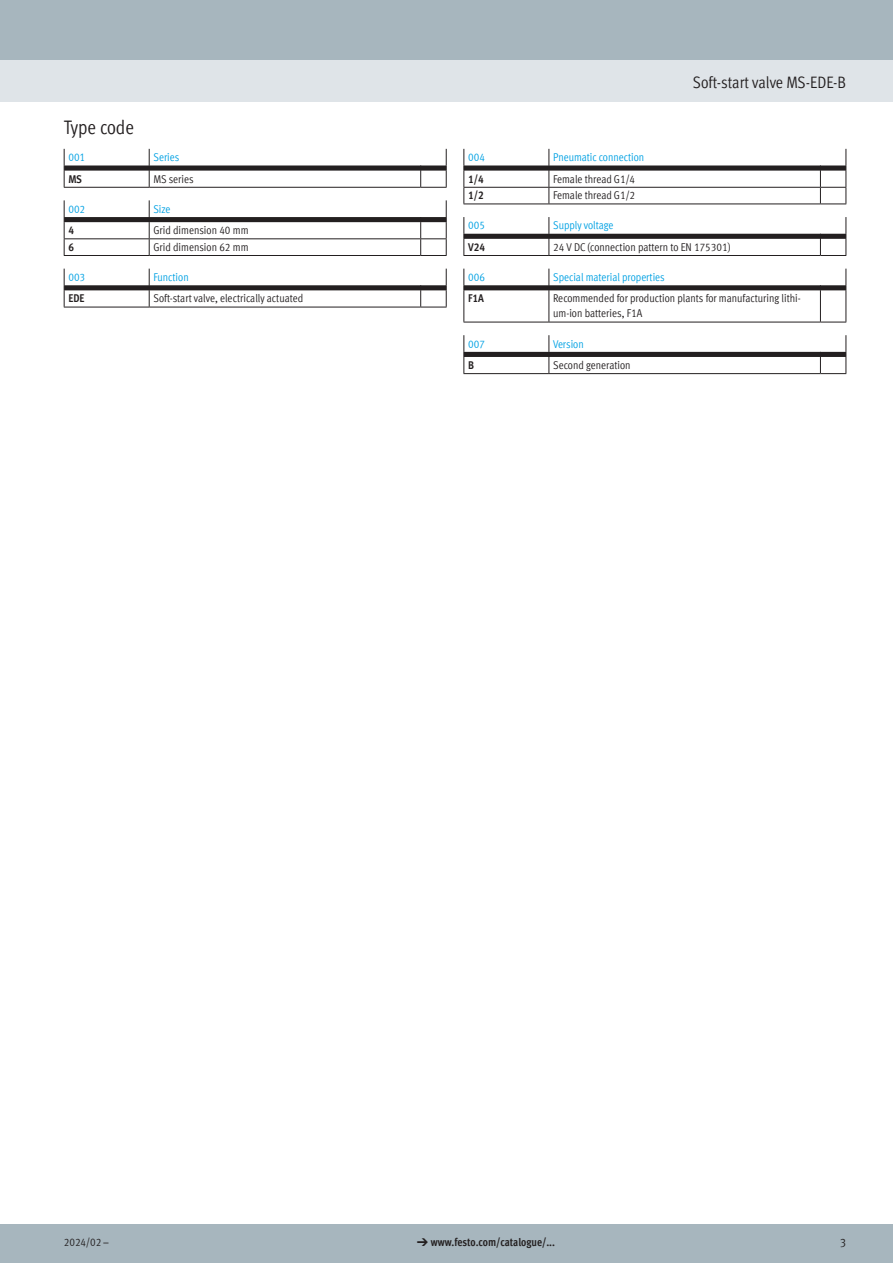
<style>
.page{position:relative;width:893px;height:1263px;background:#fff}
.page>*{position:absolute;margin:0;border:0;box-sizing:border-box;transform-origin:0 0}
.t1{font:condensed 19.5px "Festo";color:#231f20}
.t2{font:condensed 16.5px "Festo";color:#231f20}
.t3{font:condensed 12.75px "Festo";color:#231f20}
.FES_tab_regular{font:condensed 11.25px/15px "Festo";color:#231f20}
.FES_tab_head_2{font:condensed 11.25px "Festo";color:#00a1e3}
.FES_type_code{font:700 condensed 11.25px "Festo";color:#231f20}
.s1{font-family:"Meto Pict 182";font-weight:400;font-stretch:normal}
</style>
<div class="page">
<div style="left:0;top:1225px;width:893px;height:38px;background:#a7b6be"></div>
<div style="left:0;top:60px;width:893px;height:42px;background:#dfe4e8"></div>
<div style="left:0;top:0;width:893px;height:60px;background:#a7b6be"></div>
<svg style="left:64px;top:149px;width:383px;height:39px"></svg>
<svg style="left:64px;top:200px;width:383px;height:56px"></svg>
<svg style="left:64px;top:269px;width:383px;height:39px"></svg>
<svg style="left:463px;top:149px;width:384px;height:56px"></svg>
<svg style="left:463px;top:217px;width:384px;height:39px"></svg>
<svg style="left:463px;top:269px;width:384px;height:21px"></svg>
<hr style="left:463px;top:290px;width:1px;height:32px;background:#231f20">
<hr style="left:463px;top:322px;width:86px;height:1px;background:#231f20">
<hr style="left:549px;top:290px;width:1px;height:32px;background:#231f20">
<hr style="left:549px;top:322px;width:271px;height:1px;background:#231f20">
<hr style="left:820px;top:290px;width:1px;height:32px;background:#231f20">
<hr style="left:846px;top:290px;width:1px;height:32px;background:#231f20">
<svg style="left:820px;top:322px;width:26px;height:1px"></svg>
<svg style="left:463px;top:335px;width:384px;height:39px"></svg>
<h1 class="t1" style="left:64px;top:113px;width:72px">Type code</h1>
<p class="FES_tab_head_2" style="left:68px;top:149px;width:18px">001</p>
<p class="FES_tab_head_2" style="left:153px;top:149px;width:27px">Series</p>
<p class="FES_type_code" style="left:68px;top:170px;width:15px">MS</p>
<p class="FES_tab_regular" style="left:153px;top:171px;width:42px">MS series</p>
<p class="FES_tab_head_2" style="left:68px;top:201px;width:18px">002</p>
<p class="FES_tab_head_2" style="left:153px;top:201px;width:19px">Size</p>
<p class="FES_type_code" style="left:68px;top:222px;width:7px">4</p>
<p class="FES_tab_regular" style="left:153px;top:222px;width:97px">Grid dimension 40 mm</p>
<p class="FES_type_code" style="left:68px;top:238px;width:7px">6</p>
<p class="FES_tab_regular" style="left:153px;top:239px;width:97px">Grid dimension 62 mm</p>
<p class="FES_tab_head_2" style="left:68px;top:269px;width:18px">003</p>
<p class="FES_tab_head_2" style="left:153px;top:269px;width:37px">Function</p>
<p class="FES_type_code" style="left:68px;top:290px;width:17px">EDE</p>
<p class="FES_tab_regular" style="left:153px;top:290px;width:151px">Soft-start valve, electrically actuated</p>
<h2 class="t2" style="left:693px;top:71px;width:155px">Soft-start valve MS-EDE-B</h2>
<p class="FES_tab_head_2" style="left:468px;top:149px;width:18px">004</p>
<p class="FES_tab_head_2" style="left:553px;top:149px;width:93px">Pneumatic connection</p>
<p class="FES_type_code" style="left:468px;top:170px;width:17px">1/4</p>
<p class="FES_tab_regular" style="left:553px;top:171px;width:84px">Female thread G1/4</p>
<p class="FES_type_code" style="left:468px;top:187px;width:17px">1/2</p>
<p class="FES_tab_regular" style="left:553px;top:187px;width:84px">Female thread G1/2</p>
<p class="FES_tab_head_2" style="left:468px;top:217px;width:18px">005</p>
<p class="FES_tab_head_2" style="left:553px;top:217px;width:62px">Supply voltage</p>
<p class="FES_type_code" style="left:468px;top:238px;width:18px">V24</p>
<p class="FES_tab_regular" style="left:553px;top:239px;width:179px">24 V DC (connection pattern to EN 175301)</p>
<p class="FES_tab_head_2" style="left:468px;top:269px;width:18px">006</p>
<p class="FES_tab_head_2" style="left:553px;top:269px;width:113px">Special material properties</p>
<p class="FES_type_code" style="left:468px;top:290px;width:17px">F1A</p>
<p class="FES_tab_regular" style="left:553px;top:290px;width:249px">Recommended for production plants for manufacturing lithi&shy;um-ion batteries, F1A</p>
<p class="FES_tab_head_2" style="left:468px;top:335px;width:18px">007</p>
<p class="FES_tab_head_2" style="left:553px;top:335px;width:32px">Version</p>
<p class="FES_type_code" style="left:468px;top:356px;width:7px">B</p>
<p class="FES_tab_regular" style="left:553px;top:357px;width:79px">Second generation</p>
<p class="FES_tab_regular" style="left:64px;top:1234px;width:46px">2024/02 –</p>
<p class="FES_type_code" style="left:417px;top:1234px;width:140px"><span class="s1">d</span> www.festo.com/catalogue/...</p>
<p class="t3" style="left:840px;top:1233px;width:8px">3</p>
</div>
